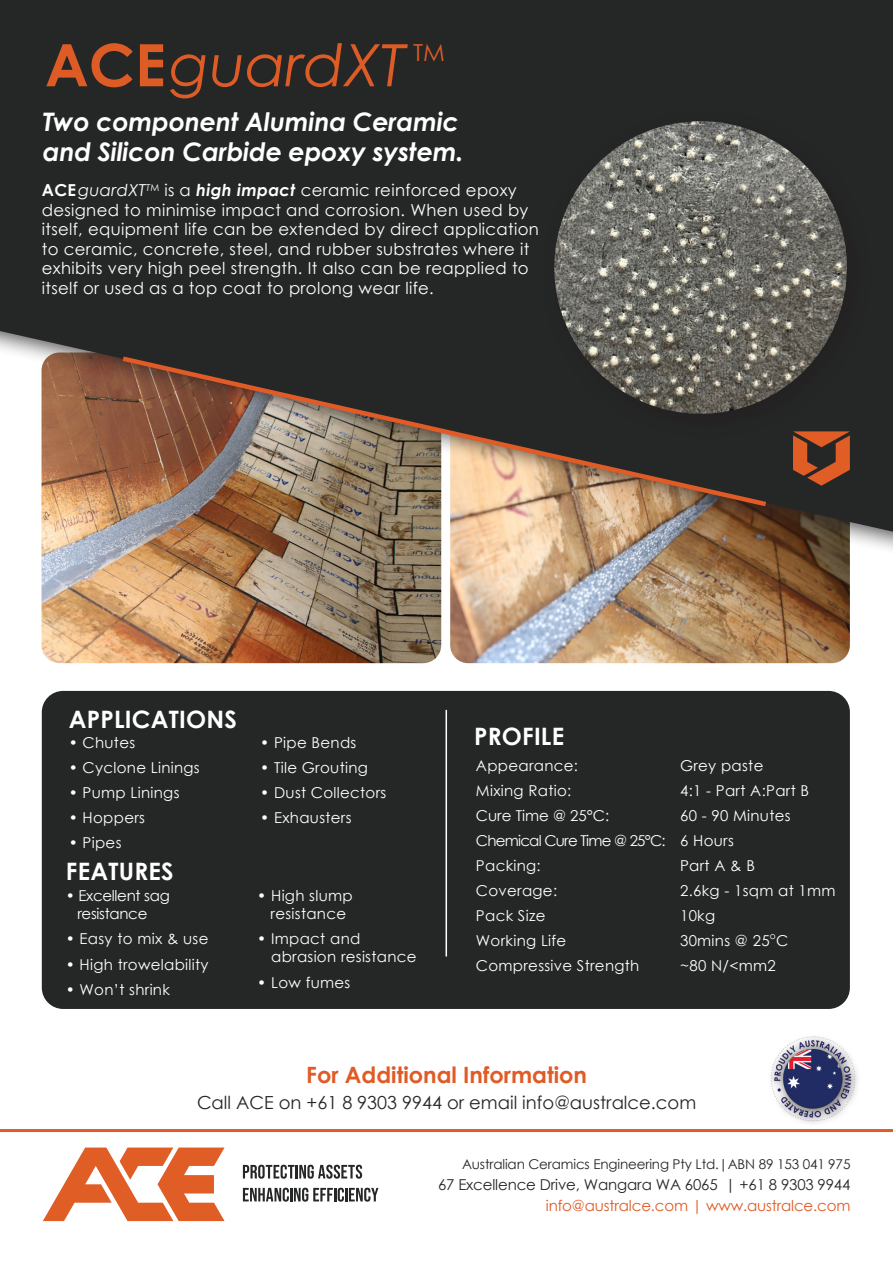
<style>
.page{position:relative;width:893px;height:1263px;background:#fff}
.page>*{position:absolute;margin:0;border:0;box-sizing:border-box;transform-origin:0 0}
.t1{font:italic 58.5px "Century Gothic";color:#dd5c26}
.t2{font:italic 700 25.5px "Century Gothic";letter-spacing:-.01em;color:#fff}
.t3{font:700 24px "Century Gothic";letter-spacing:.01em;color:#fff}
.t4{font:23.4px "Century Gothic";color:#dd5c26}
.t5{font:700 22.5px "Century Gothic";color:#e05b25}
.t6{font:18px "Century Gothic";color:#252626}
.t7{font:16.5px/19.5px "Century Gothic";letter-spacing:.02em;color:#fff}
.t8{font:15px/18px "Century Gothic";letter-spacing:.02em;color:#fff;text-align:center}
.t9{font:15px "Century Gothic";letter-spacing:-.01em;color:#252626}
.t10{font:15px "Century Gothic";letter-spacing:-.01em;color:#e05b25}
.t11{font:15px "Century Gothic";letter-spacing:-.05em;color:#fff}
.t12{font:15px/18px "Century Gothic";letter-spacing:-.02em;color:#fff}
.t13{font:15px "Century Gothic";color:#fff}
.t14{font:13.5px "Century Gothic";letter-spacing:-.01em;color:#252626}
.t15{font:9px "Century Gothic";color:#fff}
.s1{font-weight:700;font-style:normal}
.s2{font-weight:700}
.s3{font-style:italic}
.s4{font-weight:700;font-style:italic}
</style>
<div class="page">
<img style="left:450px;top:562px;width:400px;height:101px">
<img style="left:42px;top:562px;width:399px;height:101px">
<div style="left:0;top:0;width:893px;height:562px;background:#231f20;opacity:.75"></div>
<svg style="left:0;top:0;width:893px;height:532px;background:#393532"></svg>
<div style="left:42px;top:691px;width:808px;height:318px;background:#252626;border-radius:21px"></div>
<img style="left:118px;top:353px;width:653px;height:156px">
<hr style="left:446px;top:710px;width:1px;height:246px;background:#fff">
<div style="left:542px;top:109px;width:330px;height:330px;background:#252626"></div>
<img style="left:554px;top:121px;width:293px;height:293px;border-radius:146px">
<svg style="left:793px;top:431px;width:57px;height:55px;background:#924625"></svg>
<img style="left:770px;top:1036px;width:88px;height:87px">
<svg style="left:243px;top:1165px;width:119px;height:14px"></svg>
<svg style="left:243px;top:1188px;width:135px;height:14px"></svg>
<svg style="left:43px;top:1147px;width:182px;height:74px"></svg>
<hr style="left:0;top:1129px;width:893px;height:3px;background:#e05b25">
<p class="t1" style="left:45px;top:24px;width:362px"><span class="s1">ACE</span>guardXT</p>
<p class="t4" style="left:413px;top:36px;width:33px">TM</p>
<p class="t2" style="left:43px;top:103px;width:418px">Two component Alumina Ceramic</p>
<p class="t2" style="left:43px;top:133px;width:422px">and Silicon Carbide epoxy system.</p>
<p class="t7" style="left:42px;top:180px;width:499px"><span class="s2">ACE</span><span class="s3">guardXT</span><sup>T</sup><sup>M</sup> is a <span class="s4">high impact</span> ceramic reinforced epoxy designed to minimise impact and corrosion. When used by itself, equipment life can be extended by direct application to ceramic, concrete, steel, and rubber substrates where it exhibits very high peel strength. It also can be reapplied to itself or used as a top coat to prolong wear life.</p>
<p class="t3" style="left:69px;top:701px;width:170px">APPLICATIONS</p>
<p class="t8" style="left:69px;top:733px;width:68px">• Chutes</p>
<p class="t8" style="left:69px;top:758px;width:133px">• Cyclone Linings</p>
<p class="t8" style="left:69px;top:783px;width:112px">• Pump Linings</p>
<p class="t8" style="left:69px;top:808px;width:78px">• Hoppers</p>
<p class="t8" style="left:69px;top:833px;width:54px">• Pipes</p>
<p class="t3" style="left:66px;top:853px;width:109px">FEATURES</p>
<p class="t12" style="left:77px;top:887px;width:94px;text-indent:-12px">• Excellent sag resistance</p>
<p class="t8" style="left:66px;top:930px;width:144px">• Easy to mix &amp; use</p>
<p class="t8" style="left:66px;top:955px;width:144px">• High trowelability</p>
<p class="t8" style="left:66px;top:980px;width:106px">• Won’t shrink</p>
<p class="t8" style="left:260px;top:733px;width:98px">• Pipe Bends</p>
<p class="t8" style="left:260px;top:758px;width:109px">• Tile Grouting</p>
<p class="t8" style="left:260px;top:783px;width:128px">• Dust Collectors</p>
<p class="t8" style="left:260px;top:808px;width:93px">• Exhausters</p>
<p class="t8" style="left:257px;top:887px;width:97px">• High slump resistance</p>
<p class="t8" style="left:271px;top:930px;width:147px;text-align:left;text-indent:-14px">• Impact and abrasion resistance</p>
<p class="t8" style="left:257px;top:973px;width:95px">• Low fumes</p>
<p class="t3" style="left:474px;top:718px;width:92px">PROFILE</p>
<p class="t8" style="left:476px;top:756px;width:104px">Appearance:</p>
<p class="t8" style="left:680px;top:756px;width:85px">Grey paste</p>
<p class="t8" style="left:476px;top:781px;width:97px">Mixing Ratio:</p>
<p class="t8" style="left:680px;top:781px;width:131px">4:1 - Part A:Part B</p>
<p class="t13" style="left:476px;top:805px;width:135px">Cure Time @ 25°C:</p>
<p class="t8" style="left:680px;top:806px;width:112px">60 - 90 Minutes</p>
<p class="t11" style="left:476px;top:830px;width:259px">Chemical Cure Time @ 25°C: 6 Hours</p>
<p class="t8" style="left:476px;top:856px;width:66px">Packing:</p>
<p class="t8" style="left:680px;top:856px;width:76px">Part A &amp; B</p>
<p class="t8" style="left:476px;top:881px;width:83px">Coverage:</p>
<p class="t8" style="left:680px;top:881px;width:157px">2.6kg - 1sqm at 1mm</p>
<p class="t8" style="left:476px;top:906px;width:71px">Pack Size</p>
<p class="t8" style="left:680px;top:906px;width:37px">10kg</p>
<p class="t8" style="left:476px;top:931px;width:92px">Working Life</p>
<p class="t8" style="left:680px;top:931px;width:110px">30mins @ 25 C</p>
<p class="t15" style="left:770px;top:929px;width:7px">o</p>
<p class="t8" style="left:476px;top:956px;width:165px">Compressive Strength</p>
<p class="t8" style="left:680px;top:956px;width:97px">~80 N/&lt;mm2</p>
<p class="t5" style="left:306px;top:1058px;width:282px">For Additional Information</p>
<p class="t6" style="left:197px;top:1090px;width:501px">Call ACE on +61 8 9303 9944 or email info@australce.com</p>
<p class="t14" style="left:462px;top:1155px;width:390px">Australian Ceramics Engineering Pty Ltd.|ABN 89 153 041 975</p>
<p class="t9" style="left:438px;top:1174px;width:414px">67 Excellence Drive, Wangara WA 6065 | +61 8 9303 9944</p>
<p class="t10" style="left:546px;top:1195px;width:306px">info@australce.com | www.australce.com</p>
</div>
